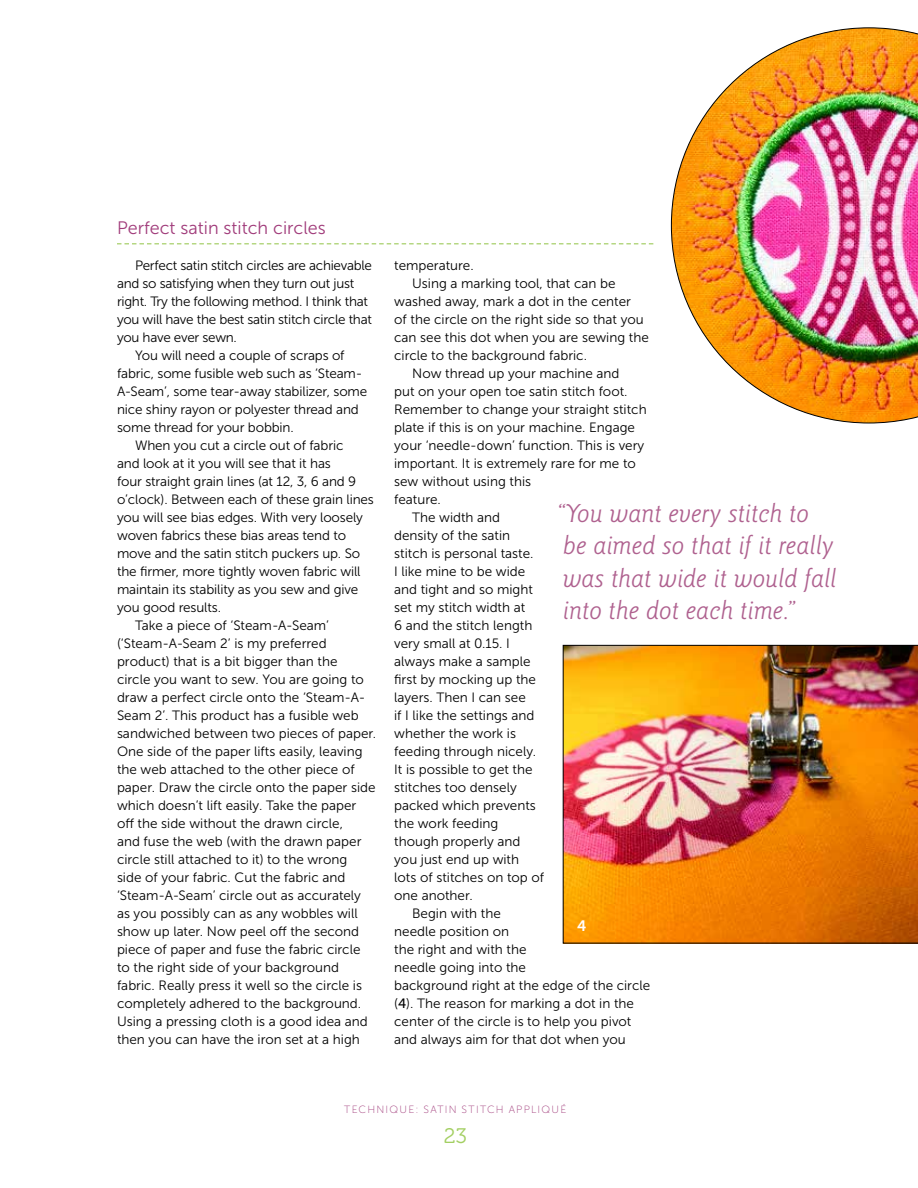
<style>
.page{position:relative;width:918px;height:1188px;background:#fff}
.page>*{position:absolute;margin:0;border:0;box-sizing:border-box;transform-origin:0 0}
.t1{font:italic 27px/32.4px "Goudy Sans Std";color:#af618f}
.t2{font:21px "Museo 300";color:#a3cf62}
.t3{font:18px "Museo Sans 300";color:#a13c7b}
.t4{font:15px "Museo Sans 700";color:#fff}
.t5{font:13.5px "Museo Sans 300";color:#000}
.t6{font:13.5px "Museo Sans 300";letter-spacing:-.02em;color:#000}
.t7{font:10.5px "Museo Sans 100";letter-spacing:.12em;color:#a13c7b}
.s1{font-family:"Museo Sans 500"}
</style>
<div class="page">
<svg style="left:117px;top:243px;width:536px;height:1px"></svg>
<img style="left:563px;top:645px;width:355px;height:299px">
<img style="left:671px;top:27px;width:247px;height:396px">
<h3 class="t3" style="left:117px;top:218px;width:210px">Perfect satin stitch circles</h3>
<p class="t6" style="left:135px;top:258px;width:239px">Perfect satin stitch circles are achievable</p>
<p class="t6" style="left:117px;top:276px;width:239px">and so satisfying when they turn out just</p>
<p class="t6" style="left:117px;top:294px;width:252px">right. Try the following method. I think that</p>
<p class="t6" style="left:117px;top:312px;width:256px">you will have the best satin stitch circle that</p>
<p class="t6" style="left:117px;top:330px;width:121px">you have ever sewn.</p>
<p class="t5" style="left:135px;top:348px;width:211px">You will need a couple of scraps of</p>
<p class="t5" style="left:117px;top:366px;width:247px">fabric, some fusible web such as ‘Steam-</p>
<p class="t5" style="left:117px;top:384px;width:252px">A-Seam’, some tear-away stabilizer, some</p>
<p class="t5" style="left:117px;top:402px;width:243px">nice shiny rayon or polyester thread and</p>
<p class="t5" style="left:117px;top:420px;width:178px">some thread for your bobbin.</p>
<p class="t5" style="left:135px;top:438px;width:210px">When you cut a circle out of fabric</p>
<p class="t5" style="left:117px;top:456px;width:215px">and look at it you will see that it has</p>
<p class="t5" style="left:117px;top:474px;width:241px">four straight grain lines (at 12, 3, 6 and 9</p>
<p class="t5" style="left:117px;top:492px;width:258px">o’clock). Between each of these grain lines</p>
<p class="t5" style="left:117px;top:510px;width:247px">you will see bias edges. With very loosely</p>
<p class="t5" style="left:117px;top:528px;width:231px">woven fabrics these bias areas tend to</p>
<p class="t5" style="left:117px;top:546px;width:245px">move and the satin stitch puckers up. So</p>
<p class="t5" style="left:117px;top:564px;width:245px">the firmer, more tightly woven fabric will</p>
<p class="t5" style="left:117px;top:582px;width:243px">maintain its stability as you sew and give</p>
<p class="t5" style="left:117px;top:600px;width:106px">you good results.</p>
<p class="t5" style="left:135px;top:618px;width:196px">Take a piece of ‘Steam-A-Seam’</p>
<p class="t5" style="left:117px;top:636px;width:211px">(‘Steam-A-Seam 2’ is my preferred</p>
<p class="t5" style="left:117px;top:654px;width:222px">product) that is a bit bigger than the</p>
<p class="t5" style="left:117px;top:672px;width:248px">circle you want to sew. You are going to</p>
<p class="t5" style="left:117px;top:690px;width:250px">draw a perfect circle onto the ‘Steam-A-</p>
<p class="t5" style="left:117px;top:708px;width:243px">Seam 2’. This product has a fusible web</p>
<p class="t5" style="left:117px;top:726px;width:261px">sandwiched between two pieces of paper.</p>
<p class="t5" style="left:117px;top:744px;width:247px">One side of the paper lifts easily, leaving</p>
<p class="t5" style="left:117px;top:762px;width:239px">the web attached to the other piece of</p>
<p class="t5" style="left:117px;top:780px;width:260px">paper. Draw the circle onto the paper side</p>
<p class="t5" style="left:117px;top:798px;width:241px">which doesn’t lift easily. Take the paper</p>
<p class="t5" style="left:117px;top:816px;width:228px">off the side without the drawn circle,</p>
<p class="t5" style="left:117px;top:834px;width:246px">and fuse the web (with the drawn paper</p>
<p class="t5" style="left:117px;top:852px;width:232px">circle still attached to it) to the wrong</p>
<p class="t5" style="left:117px;top:870px;width:230px">side of your fabric. Cut the fabric and</p>
<p class="t5" style="left:117px;top:888px;width:246px">‘Steam-A-Seam’ circle out as accurately</p>
<p class="t5" style="left:117px;top:906px;width:242px">as you possibly can as any wobbles will</p>
<p class="t5" style="left:117px;top:924px;width:244px">show up later. Now peel off the second</p>
<p class="t5" style="left:117px;top:942px;width:245px">piece of paper and fuse the fabric circle</p>
<p class="t5" style="left:117px;top:960px;width:224px">to the right side of your background</p>
<p class="t5" style="left:117px;top:978px;width:247px">fabric. Really press it well so the circle is</p>
<p class="t5" style="left:117px;top:996px;width:246px">completely adhered to the background.</p>
<p class="t5" style="left:117px;top:1014px;width:252px">Using a pressing cloth is a good idea and</p>
<p class="t5" style="left:117px;top:1032px;width:244px">then you can have the iron set at a high</p>
<p class="t5" style="left:394px;top:258px;width:81px">temperature.</p>
<p class="t5" style="left:412px;top:276px;width:205px">Using a marking tool, that can be</p>
<p class="t5" style="left:394px;top:294px;width:238px">washed away, mark a dot in the center</p>
<p class="t5" style="left:394px;top:312px;width:251px">of the circle on the right side so that you</p>
<p class="t5" style="left:394px;top:330px;width:256px">can see this dot when you are sewing the</p>
<p class="t5" style="left:394px;top:348px;width:194px">circle to the background fabric.</p>
<p class="t5" style="left:412px;top:366px;width:209px">Now thread up your machine and</p>
<p class="t5" style="left:394px;top:384px;width:235px">put on your open toe satin stitch foot.</p>
<p class="t5" style="left:394px;top:402px;width:254px">Remember to change your straight stitch</p>
<p class="t5" style="left:394px;top:420px;width:242px">plate if this is on your machine. Engage</p>
<p class="t5" style="left:394px;top:438px;width:252px">your ‘needle-down’ function. This is very</p>
<p class="t5" style="left:394px;top:456px;width:243px">important. It is extremely rare for me to</p>
<p class="t5" style="left:394px;top:474px;width:139px">sew without using this</p>
<p class="t5" style="left:394px;top:492px;width:48px">feature.</p>
<p class="t5" style="left:412px;top:510px;width:90px">The width and</p>
<p class="t5" style="left:394px;top:528px;width:117px">density of the satin</p>
<p class="t5" style="left:394px;top:546px;width:141px">stitch is personal taste.</p>
<p class="t5" style="left:394px;top:564px;width:133px">I like mine to be wide</p>
<p class="t5" style="left:394px;top:582px;width:140px">and tight and so might</p>
<p class="t5" style="left:394px;top:600px;width:133px">set my stitch width at</p>
<p class="t5" style="left:394px;top:618px;width:140px">6 and the stitch length</p>
<p class="t5" style="left:394px;top:636px;width:117px">very small at 0.15. I</p>
<p class="t5" style="left:394px;top:654px;width:138px">always make a sample</p>
<p class="t5" style="left:394px;top:672px;width:143px">first by mocking up the</p>
<p class="t5" style="left:394px;top:690px;width:133px">layers. Then I can see</p>
<p class="t5" style="left:394px;top:708px;width:142px">if I like the settings and</p>
<p class="t5" style="left:394px;top:726px;width:123px">whether the work is</p>
<p class="t5" style="left:394px;top:744px;width:143px">feeding through nicely.</p>
<p class="t5" style="left:394px;top:762px;width:140px">It is possible to get the</p>
<p class="t5" style="left:394px;top:780px;width:124px">stitches too densely</p>
<p class="t5" style="left:394px;top:798px;width:143px">packed which prevents</p>
<p class="t5" style="left:394px;top:816px;width:106px">the work feeding</p>
<p class="t5" style="left:394px;top:834px;width:128px">though properly and</p>
<p class="t5" style="left:394px;top:852px;width:126px">you just end up with</p>
<p class="t5" style="left:394px;top:870px;width:152px">lots of stitches on top of</p>
<p class="t5" style="left:394px;top:888px;width:80px">one another.</p>
<p class="t5" style="left:412px;top:906px;width:90px">Begin with the</p>
<p class="t5" style="left:394px;top:924px;width:116px">needle position on</p>
<p class="t5" style="left:394px;top:942px;width:134px">the right and with the</p>
<p class="t5" style="left:394px;top:960px;width:133px">needle going into the</p>
<p class="t5" style="left:394px;top:978px;width:258px">background right at the edge of the circle</p>
<p class="t5" style="left:394px;top:996px;width:241px">(<span class="s1">4</span>). The reason for marking a dot in the</p>
<p class="t5" style="left:394px;top:1014px;width:239px">center of the circle is to help you pivot</p>
<p class="t5" style="left:394px;top:1032px;width:233px">and always aim for that dot when you</p>
<h1 class="t1" style="left:557px;top:498px;width:281px">“You want every stitch to be aimed so that if it really was that wide it would fall into the dot each time.”</h1>
<p class="t4" style="left:577px;top:917px;width:11px">4</p>
<p class="t7" style="left:344px;top:1104px;width:224px">TECHNIQUE: SATIN STITCH APPLIQUÉ</p>
<h2 class="t2" style="left:444px;top:1125px;width:24px">23</h2>
</div>
